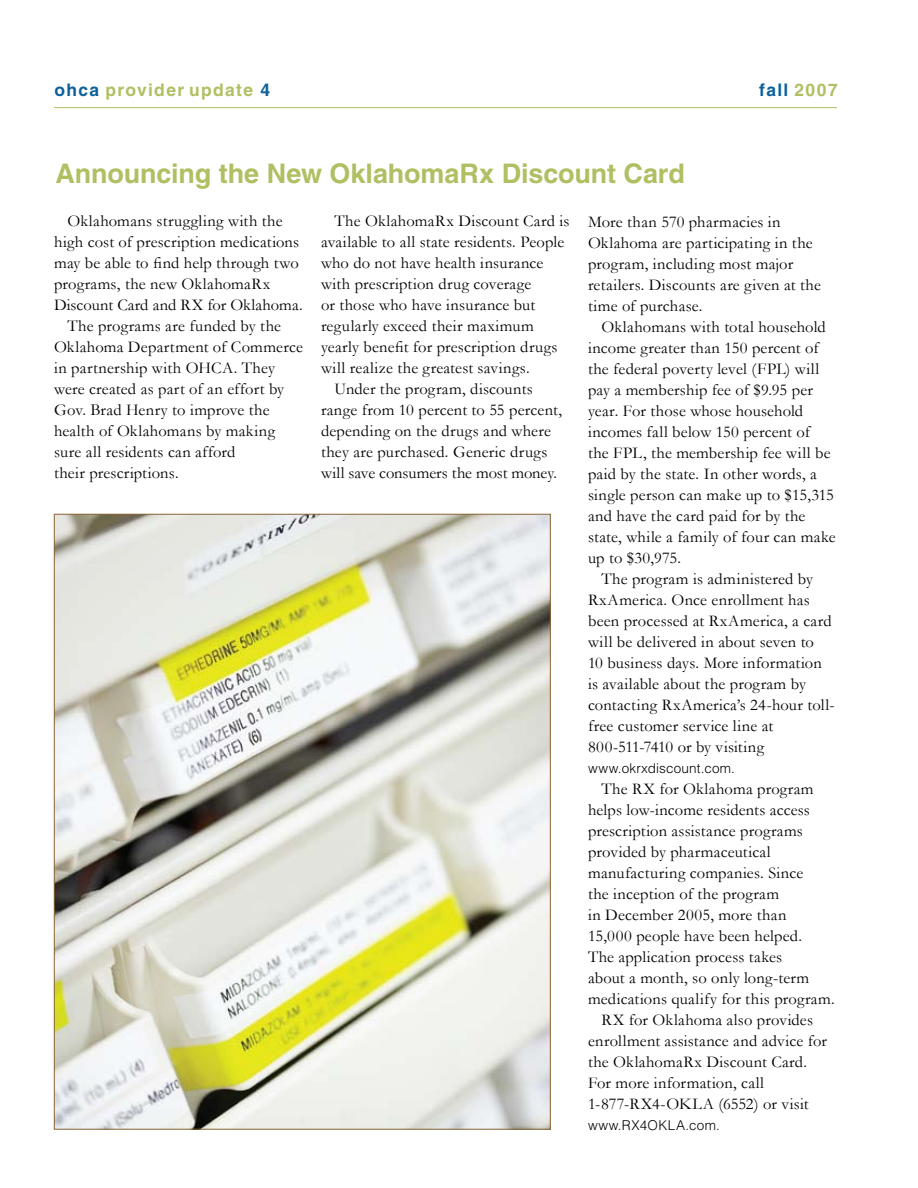
<style>
.page{position:relative;width:918px;height:1188px;background:#fff}
.page>*{position:absolute;margin:0;border:0;box-sizing:border-box;transform-origin:0 0}
.t1{font:700 27px "Helvetica";letter-spacing:-.005em;color:#b1bf63}
.t2{font:700 17.4px "Helvetica";letter-spacing:.075em;color:#b1bf63}
.t3{font:700 17.4px "Helvetica";letter-spacing:.075em;color:#0c619b}
.t4{font:16.5px/21px "Garamond";letter-spacing:.01em;color:#000}
.t5{font:16.5px "Garamond";letter-spacing:-.01em;color:#000}
.t6{font:300 13.5px "Helvetica";letter-spacing:.02em;color:#000}
.s1{color:#0c619b}
.s2{color:#b1bf63}
</style>
<div class="page">
<hr style="left:54px;top:107px;width:783px;height:1px;background:#b1bf63">
<img style="left:56px;top:516px;width:492px;height:611px">
<p class="t2" style="left:55px;top:80px;width:217px"><span class="s1">ohca</span> provider update <span class="s1">4</span></p>
<p class="t3" style="left:759px;top:80px;width:80px">fall <span class="s2">2007</span></p>
<h1 class="t1" style="left:56px;top:157px;width:631px">Announcing the New OklahomaRx Discount Card</h1>
<p class="t4" style="left:68px;top:210px;width:217px">Oklahomans struggling with the</p>
<p class="t4" style="left:54px;top:231px;width:247px">high cost of prescription medications</p>
<p class="t4" style="left:54px;top:252px;width:246px">may be able to find help through two</p>
<p class="t4" style="left:54px;top:273px;width:218px">programs, the new OklahomaRx</p>
<p class="t4" style="left:54px;top:294px;width:250px">Discount Card and RX for Oklahoma.</p>
<p class="t4" style="left:68px;top:315px;width:215px">The programs are funded by the</p>
<p class="t4" style="left:54px;top:336px;width:250px">Oklahoma Department of Commerce</p>
<p class="t4" style="left:54px;top:357px;width:223px">in partnership with OHCA. They</p>
<p class="t4" style="left:54px;top:378px;width:232px">were created as part of an effort by</p>
<p class="t4" style="left:54px;top:399px;width:217px">Gov. Brad Henry to improve the</p>
<p class="t4" style="left:54px;top:420px;width:223px">health of Oklahomans by making</p>
<p class="t4" style="left:54px;top:441px;width:183px">sure all residents can afford</p>
<p class="t4" style="left:54px;top:462px;width:126px">their prescriptions.</p>
<p class="t4" style="left:335px;top:211px;width:236px">The OklahomaRx Discount Card is</p>
<p class="t4" style="left:321px;top:232px;width:245px">available to all state residents. People</p>
<p class="t4" style="left:321px;top:253px;width:224px">who do not have health insurance</p>
<p class="t4" style="left:321px;top:274px;width:212px">with prescription drug coverage</p>
<p class="t4" style="left:321px;top:295px;width:216px">or those who have insurance but</p>
<p class="t4" style="left:321px;top:316px;width:215px">regularly exceed their maximum</p>
<p class="t4" style="left:321px;top:337px;width:238px">yearly benefit for prescription drugs</p>
<p class="t4" style="left:321px;top:358px;width:210px">will realize the greatest savings.</p>
<p class="t4" style="left:335px;top:379px;width:200px">Under the program, discounts</p>
<p class="t4" style="left:321px;top:400px;width:243px">range from 10 percent to 55 percent,</p>
<p class="t4" style="left:321px;top:421px;width:231px">depending on the drugs and where</p>
<p class="t4" style="left:321px;top:442px;width:228px">they are purchased. Generic drugs</p>
<p class="t5" style="left:321px;top:463px;width:237px">will save consumers the most money.</p>
<p class="t4" style="left:588px;top:211px;width:234px">More than 570 pharmacies in<br>Oklahoma are participating in the program, including most major retailers. Discounts are given at the time of purchase.</p>
<p class="t4" style="left:588px;top:316px;width:249px;text-indent:13px">Oklahomans with total household income greater than 150 percent of the federal poverty level (FPL) will pay a membership fee of $9.95 per year. For those whose household incomes fall below 150 percent of<br>the FPL, the membership fee will be paid by the state. In other words, a single person can make up to $15,315 and have the card paid for by the state, while a family of four can make up to $30,975.</p>
<p class="t4" style="left:588px;top:568px;width:248px;text-indent:13px">The program is administered by RxAmerica. Once enrollment has been processed at RxAmerica, a card will be delivered in about seven to<br>10 business days. More information is available about the program by contacting RxAmerica’s 24-hour toll&shy;free customer service line at 800-511-7410 or by visiting</p>
<p class="t6" style="left:588px;top:760px;width:149px">www.okrxdiscount.com.</p>
<p class="t4" style="left:602px;top:778px;width:214px">The RX for Oklahoma program</p>
<p class="t4" style="left:588px;top:799px;width:223px">helps low-income residents access</p>
<p class="t4" style="left:588px;top:820px;width:216px">prescription assistance programs</p>
<p class="t4" style="left:588px;top:841px;width:184px">provided by pharmaceutical</p>
<p class="t4" style="left:588px;top:862px;width:217px">manufacturing companies. Since</p>
<p class="t4" style="left:588px;top:883px;width:193px">the inception of the program</p>
<p class="t4" style="left:588px;top:904px;width:200px">in December 2005, more than</p>
<p class="t4" style="left:588px;top:925px;width:215px">15,000 people have been helped.</p>
<p class="t4" style="left:588px;top:946px;width:196px">The application process takes</p>
<p class="t4" style="left:588px;top:967px;width:223px">about a month, so only long-term</p>
<p class="t4" style="left:588px;top:988px;width:248px">medications qualify for this program.</p>
<p class="t4" style="left:602px;top:1009px;width:213px">RX for Oklahoma also provides</p>
<p class="t4" style="left:588px;top:1030px;width:241px">enrollment assistance and advice for</p>
<p class="t4" style="left:588px;top:1051px;width:221px">the OklahomaRx Discount Card.</p>
<p class="t4" style="left:588px;top:1072px;width:177px">For more information, call</p>
<p class="t4" style="left:588px;top:1093px;width:222px">1-877-RX4-OKLA (6552) or visit</p>
<p class="t6" style="left:588px;top:1117px;width:133px">www.RX4OKLA.com.</p>
</div>
